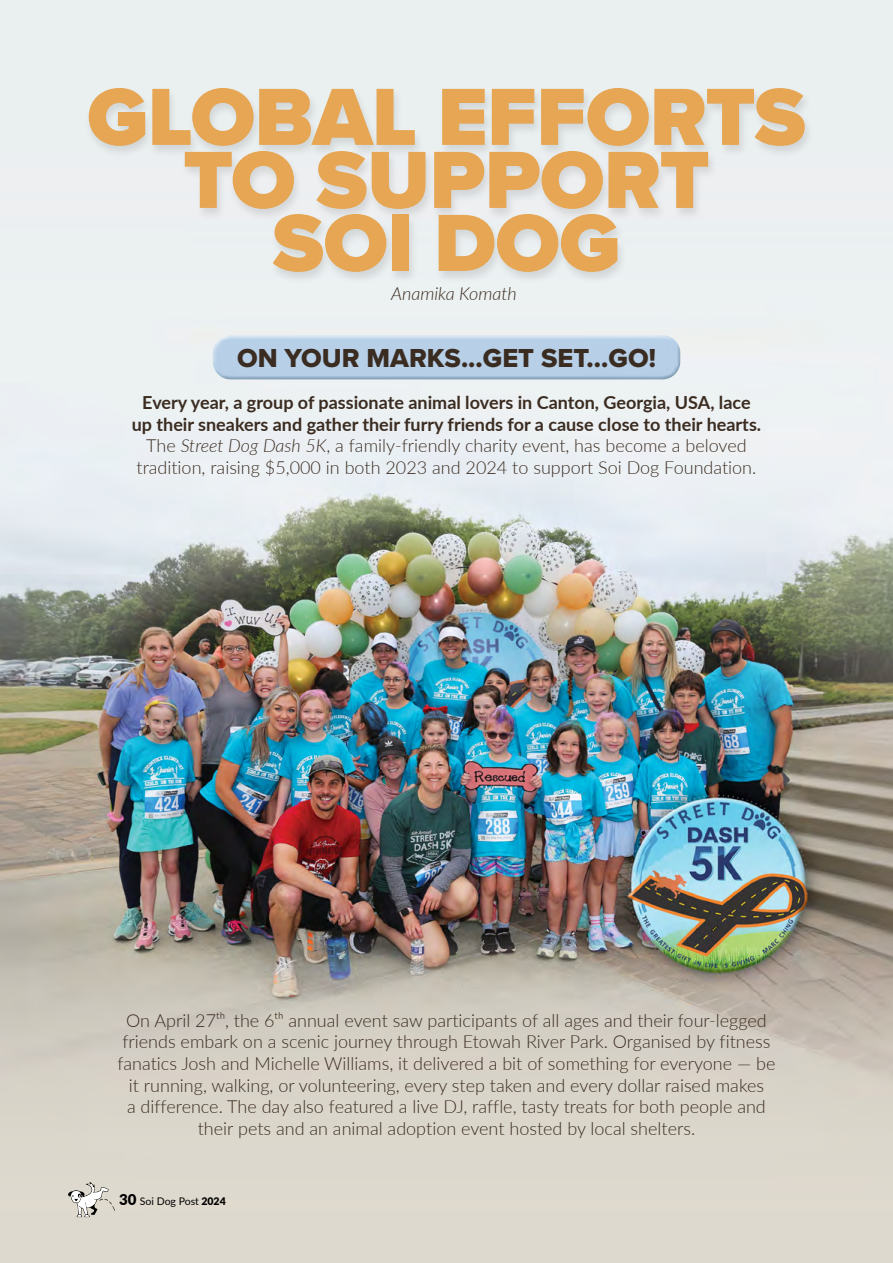
<style>
.page{position:relative;width:893px;height:1263px;background:#fff}
.page>*{position:absolute;margin:0;border:0;box-sizing:border-box;transform-origin:0 0}
.t1{font:900 84px/63px "Proxima Nova";letter-spacing:-.005em;color:#e6a653;text-align:center}
.t2{font:27px "Proxima Nova Extrabld";color:#3b2c21}
.t3{font:300 18px/21.6px "Lato";color:#3b2c21;text-align:center}
.t4{font:700 18px/21.6px "Lato";color:#3b2c21;text-align:center}
.t5{font:italic 300 18px "Lato";color:#3b2c21}
.t6{font:10.5px "Lato";letter-spacing:-.005em;color:#000}
.s1{font-weight:300}
.s2{font-weight:300;font-style:italic}
.s3{font-weight:900;font-size:15px}
.s4{font-weight:900}
</style>
<div class="page">
<img style="left:0;top:0;width:893px;height:1263px">
<div style="left:208px;top:330px;width:474px;height:42px;background:#fff;opacity:.75"></div>
<div style="left:211px;top:340px;width:474px;height:40px;background:#093345;opacity:.3"></div>
<div style="left:84px;top:87px;width:730px;height:197px;background:#757575;opacity:.2"></div>
<svg style="left:68px;top:1182px;width:47px;height:35px"></svg>
<h1 class="t1" style="left:87px;top:85px;width:720px">GLOBAL EFFORTS<br>TO SUPPORT<br>SOI DOG</h1>
<p class="t5" style="left:391px;top:281px;width:127px">Anamika Komath</p>
<h2 class="t2" style="left:237px;top:338px;width:420px">ON YOUR MARKS...GET SET...GO!</h2>
<p class="t4" style="left:132px;top:391px;width:631px">Every year, a group of passionate animal lovers in Canton, Georgia, USA, lace up their sneakers and gather their furry friends for a cause close to their hearts.<br><span class="s1">The</span> <span class="s2">Street Dog Dash 5K</span><span class="s1">, a family-friendly charity event, has become a beloved tradition, raising $5,000 in both 2023 and 2024 to support Soi Dog Foundation.</span></p>
<p class="t3" style="left:118px;top:1009px;width:659px">On April 27th, the 6th annual event saw participants of all ages and their four-legged friends embark on a scenic journey through Etowah River Park. Organised by fitness fanatics Josh and Michelle Williams, it delivered a bit of something for everyone — be it running, walking, or volunteering, every step taken and every dollar raised makes<br>a difference. The day also featured a live DJ, raffle, tasty treats for both people and their pets and an animal adoption event hosted by local shelters.</p>
<p class="t6" style="left:119px;top:1194px;width:108px"><span class="s3">30</span> Soi Dog Post <span class="s4">2024</span></p>
</div>
